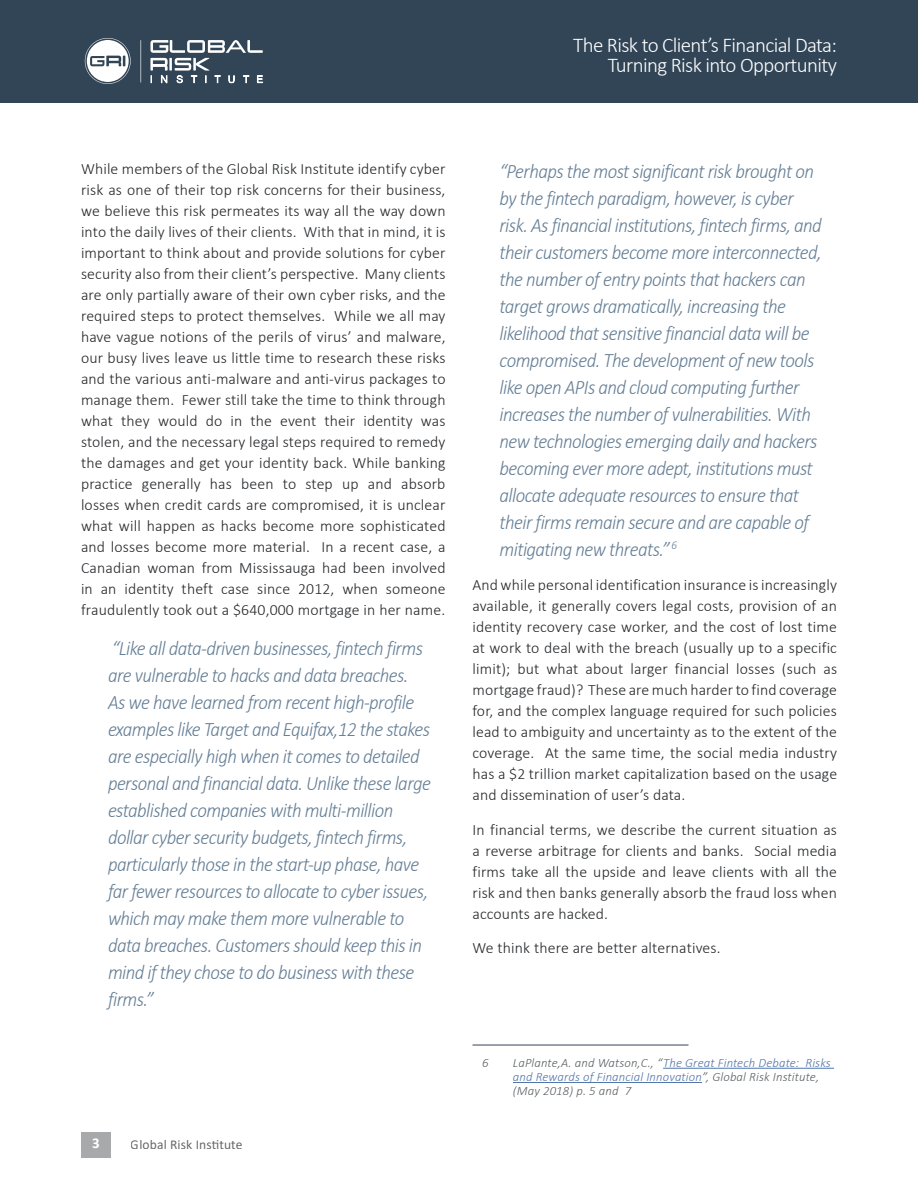
<style>
.page{position:relative;width:918px;height:1188px;background:#fff}
.page>*{position:absolute;margin:0;border:0;box-sizing:border-box;transform-origin:0 0}
.t1{font:300 21px/19.5px "Calibri";letter-spacing:-.03em;color:#fff;text-align:right}
.t2{font:italic 300 20.55px/27px "Calibri";letter-spacing:-.03em;color:#647e95;scale:.92 1}
.t3{font:300 15.75px/21px "Calibri";letter-spacing:.01em;color:#242629;text-align:justify}
.t4{font:700 15px "Calibri";color:#fff}
.t5{font:13.5px "Calibri";letter-spacing:.01em;color:#242629}
.t6{font:italic 300 12.75px/14.2px "Calibri";letter-spacing:.01em;color:#5b6063}
.s1{color:#5275ab}
</style>
<div class="page">
<div style="left:81px;top:1132px;width:30px;height:25px;background:#a8a9aa"></div>
<div style="left:0;top:0;width:918px;height:102px;background:#324556"></div>
<svg style="left:141px;top:40px;width:1px;height:43px"></svg>
<svg style="left:85px;top:38px;width:46px;height:46px"></svg>
<svg style="left:150px;top:40px;width:113px;height:43px"></svg>
<hr style="left:472px;top:1045px;width:216px;height:1px;background:#324556">
<hr style="left:663px;top:1068px;width:171px;height:1px;background:#5275ab">
<hr style="left:513px;top:1082px;width:189px;height:1px;background:#5275ab">
<h1 class="t1" style="left:573px;top:36px;width:265px">The Risk to Client’s Financial Data:<br>Turning Risk into Opportunity</h1>
<p class="t3" style="left:81px;top:158px;width:366px">While members of the Global Risk Institute identify cyber risk as one of their top risk concerns for their business, we believe this risk permeates its way all the way down into the daily lives of their clients. With that in mind, it is important to think about and provide solutions for cyber security also from their client’s perspective. Many clients are only partially aware of their own cyber risks, and the required steps to protect themselves. While we all may have vague notions of the perils of virus’ and malware, our busy lives leave us little time to research these risks and the various anti-malware and anti-virus packages to manage them. Fewer still take the time to think through what they would do in the event their identity was stolen, and the necessary legal steps required to remedy the damages and get your identity back. While banking practice generally has been to step up and absorb losses when credit cards are compromised, it is unclear what will happen as hacks become more sophisticated and losses become more material. In a recent case, a Canadian woman from Mississauga had been involved in an identity theft case since 2012, when someone fraudulently took out a $640,000 mortgage in her name.</p>
<p class="t2" style="left:108px;top:635px;width:353px">“Like all data-driven businesses, fintech firms are vulnerable to hacks and data breaches.<br>As we have learned from recent high-profile examples like Target and Equifax,12 the stakes are especially high when it comes to detailed personal and financial data. Unlike these large established companies with multi-million dollar cyber security budgets, fintech firms, particularly those in the start-up phase, have far fewer resources to allocate to cyber issues, which may make them more vulnerable to data breaches. Customers should keep this in mind if they chose to do business with these firms.”</p>
<p class="t4" style="left:92px;top:1133px;width:9px">3</p>
<p class="t5" style="left:131px;top:1135px;width:113px">Global Risk Institute</p>
<p class="t2" style="left:499px;top:157px;width:352px">“Perhaps the most significant risk brought on by the fintech paradigm, however, is cyber risk. As financial institutions, fintech firms, and their customers become more interconnected, the number of entry points that hackers can target grows dramatically, increasing the likelihood that sensitive financial data will be compromised. The development of new tools like open APIs and cloud computing further increases the number of vulnerabilities. With new technologies emerging daily and hackers becoming ever more adept, institutions must allocate adequate resources to ensure that their firms remain secure and are capable of mitigating new threats.” <sup>6</sup></p>
<p class="t3" style="left:472px;top:574px;width:366px">And while personal identification insurance is increasingly available, it generally covers legal costs, provision of an identity recovery case worker, and the cost of lost time at work to deal with the breach (usually up to a specific limit); but what about larger financial losses (such as mortgage fraud)? These are much harder to find coverage for, and the complex language required for such policies lead to ambiguity and uncertainty as to the extent of the coverage. At the same time, the social media industry has a $2 trillion market capitalization based on the usage and dissemination of user’s data.</p>
<p class="t3" style="left:472px;top:819px;width:366px">In financial terms, we describe the current situation as a reverse arbitrage for clients and banks. Social media firms take all the upside and leave clients with all the risk and then banks generally absorb the fraud loss when accounts are hacked.</p>
<p class="t3" style="left:472px;top:937px;width:250px">We think there are better alternatives.</p>
<p class="t6" style="left:482px;top:1055px;width:8px">6</p>
<p class="t6" style="left:513px;top:1055px;width:319px">LaPlante,A. and Watson,C., “<span class="s1">The Great Fintech Debate: Risks and Rewards of Financial Innovation</span>”, Global Risk Institute, (May 2018) p. 5 and 7</p>
</div>
